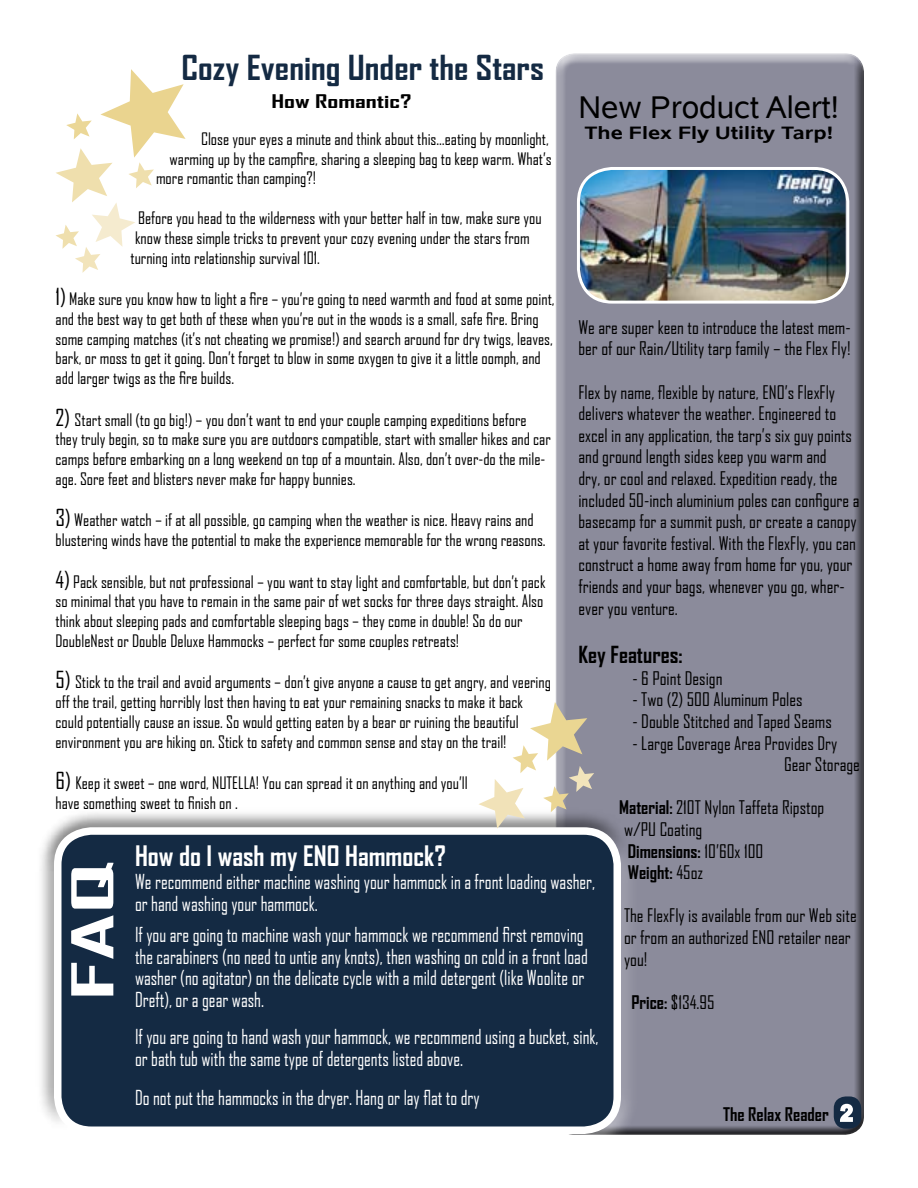
<style>
.page{position:relative;width:918px;height:1188px;background:#fff}
.page>*{position:absolute;margin:0;border:0;box-sizing:border-box;transform-origin:0 0}
.t1{font:700 55.2px "Agency FB";color:#fff;scale:1.9 1}
.t2{font:700 33px "Agency FB";color:#142a43;scale:1.09 1}
.t3{font:31.5px "Albany AMT";color:#000}
.t4{font:700 27px "Agency FB";color:#fff}
.t5{font:700 22.5px "Agency FB";color:#000}
.t6{font:19.8px/21.6px "Agency FB";color:#fff;scale:.91 1}
.t7{font:18px/21.6px "Agency FB";color:#000}
.t8{font:700 18px "Albany AMT";color:#000;scale:1.2 1}
.t9{font:700 18px "Agency FB";color:#000}
.t10{font:700 18px "Agency FB";color:#000;scale:1.49 1}
.t11{font:16.5px/19.8px "Agency FB";color:#000}
.s1{font-size:22.5px}
.s2{font-weight:700}
.s3{font-family:"Arial";font-weight:400;font-size:21px;color:#fff}
</style>
<div class="page">
<div style="left:550px;top:55px;width:325px;height:1080px;background:#000;opacity:.75"></div>
<div style="left:50px;top:840px;width:591px;height:315px;background:#fff;opacity:.75"></div>
<div style="left:34px;top:806px;width:597px;height:327px;background:#000;opacity:.75"></div>
<div style="left:58px;top:831px;width:559px;height:299px;background:#142a43;border-radius:34px"></div>
<div style="left:54px;top:827px;width:567px;height:307px;border:8px solid #fff;border-radius:34px"></div>
<img style="left:578px;top:168px;width:268px;height:134px">
<div style="left:577px;top:167px;width:272px;height:137px;border:3px solid #fff;border-radius:34px"></div>
<svg style="left:56px;top:69px;width:130px;height:204px"></svg>
<svg style="left:478px;top:702px;width:116px;height:127px"></svg>
<div style="left:834px;top:1096px;width:27px;height:33px;background:#142a43;border-radius:12px"></div>
<svg style="left:840px;top:1103px;width:13px;height:19px"></svg>
<h2 class="t2" style="left:182px;top:47px;width:334px">Cozy Evening Under the Stars</h2>
<p class="t10" style="left:272px;top:90px;width:95px">How Romantic?</p>
<p class="t11" style="left:201px;top:128px;width:349px">Close your eyes a minute and think about this…eating by moonlight,</p>
<p class="t11" style="left:170px;top:148px;width:384px">warming up by the campfire, sharing a sleeping bag to keep warm. What’s</p>
<p class="t11" style="left:156px;top:168px;width:162px">more romantic than camping?!</p>
<p class="t11" style="left:130px;top:208px;width:413px;text-indent:8px">Before you head to the wilderness with your better half in tow, make sure you know these simple tricks to prevent your cozy evening under the stars from turning into relationship survival 101.</p>
<p class="t11" style="left:55px;top:289px;width:501px"><span class="s1">1)</span> Make sure you know how to light a fire – you’re going to need warmth and food at some point, and the best way to get both of these when you’re out in the woods is a small, safe fire. Bring some camping matches (it’s not cheating we promise!) and search around for dry twigs, leaves, bark, or moss to get it going. Don’t forget to blow in some oxygen to give it a little oomph, and add larger twigs as the fire builds.</p>
<p class="t11" style="left:55px;top:409px;width:497px"><span class="s1">2)</span> Start small (to go big!) – you don’t want to end your couple camping expeditions before they truly begin, so to make sure you are outdoors compatible, start with smaller hikes and car camps before embarking on a long weekend on top of a mountain. Also, don’t over-do the mile&shy;age. Sore feet and blisters never make for happy bunnies.</p>
<p class="t11" style="left:56px;top:510px;width:492px"><span class="s1">3)</span> Weather watch – if at all possible, go camping when the weather is nice. Heavy rains and blustering winds have the potential to make the experience memorable for the wrong reasons.</p>
<p class="t11" style="left:55px;top:571px;width:492px"><span class="s1">4)</span> Pack sensible, but not professional – you want to stay light and comfortable, but don’t pack so minimal that you have to remain in the same pair of wet socks for three days straight. Also think about sleeping pads and comfortable sleeping bags – they come in double! So do our DoubleNest or Double Deluxe Hammocks – perfect for some couples retreats!</p>
<p class="t11" style="left:55px;top:672px;width:497px"><span class="s1">5)</span> Stick to the trail and avoid arguments – don’t give anyone a cause to get angry, and veering off the trail, getting horribly lost then having to eat your remaining snacks to make it back could potentially cause an issue. So would getting eaten by a bear or ruining the beautiful environment you are hiking on. Stick to safety and common sense and stay on the trail!</p>
<p class="t11" style="left:55px;top:773px;width:414px"><span class="s1">6)</span> Keep it sweet – one word, NUTELLA! You can spread it on anything and you’ll have something sweet to finish on .</p>
<h3 class="t3" style="left:578px;top:85px;width:262px">New Product Alert!</h3>
<p class="t8" style="left:584px;top:121px;width:209px">The Flex Fly Utility Tarp!</p>
<p class="t7" style="left:578px;top:316px;width:274px">We are super keen to introduce the latest mem&shy;ber of our Rain/Utility tarp family – the Flex Fly!</p>
<p class="t7" style="left:578px;top:381px;width:282px">Flex by name, flexible by nature, ENO’s FlexFly delivers whatever the weather. Engineered to excel in any application, the tarp’s six guy points and ground length sides keep you warm and<br>dry, or cool and relaxed. Expedition ready, the included 50-inch aluminium poles can configure a basecamp for a summit push, or create a canopy at your favorite festival. With the FlexFly, you can construct a home away from home for you, your friends and your bags, whenever you go, wher&shy;ever you venture.</p>
<h3 class="t5" style="left:578px;top:641px;width:106px">Key Features:</h3>
<p class="t7" style="left:632px;top:667px;width:92px">- 6 Point Design</p>
<p class="t7" style="left:632px;top:689px;width:172px">- Two (2) 500 Aluminum Poles</p>
<p class="t7" style="left:632px;top:710px;width:201px">- Double Stitched and Taped Seams</p>
<p class="t7" style="left:784px;top:732px;width:77px;text-indent:-152px">- Large Coverage Area Provides Dry<br>Gear Storage</p>
<p class="t7" style="left:619px;top:797px;width:207px"><span class="s2">Material:</span> 210T Nylon Taffeta Ripstop w/PU Coating<br><span class="s2">Dimensions:</span> 10’60x 100<br><span class="s2">Weight:</span> 45oz</p>
<p class="t7" style="left:624px;top:905px;width:234px">The FlexFly is available from our Web site or from an authorized ENO retailer near you!</p>
<p class="t7" style="left:631px;top:991px;width:85px"><span class="s2">Price:</span> $134.95</p>
<h3 class="t4" style="left:135px;top:839px;width:312px">How do I wash my ENO Hammock?</h3>
<p class="t6" style="left:135px;top:871px;width:507px">We recommend either machine washing your hammock in a front loading washer, or hand washing your hammock.</p>
<p class="t6" style="left:135px;top:924px;width:499px">If you are going to machine wash your hammock we recommend first removing the carabiners (no need to untie any knots), then washing on cold in a front load washer (no agitator) on the delicate cycle with a mild detergent (like Woolite or Dreft), or a gear wash.</p>
<p class="t6" style="left:135px;top:1026px;width:511px">If you are going to hand wash your hammock, we recommend using a bucket, sink, or bath tub with the same type of detergents listed above.</p>
<p class="t6" style="left:135px;top:1086px;width:380px">Do not put the hammocks in the dryer. Hang or lay flat to dry</p>
<h1 class="t1" style="left:58px;top:1000px;width:74px;rotate:-90deg">FAQ</h1>
<p class="t9" style="left:723px;top:1103px;width:131px">The Relax Reader <span class="s3">2</span></p>
</div>
